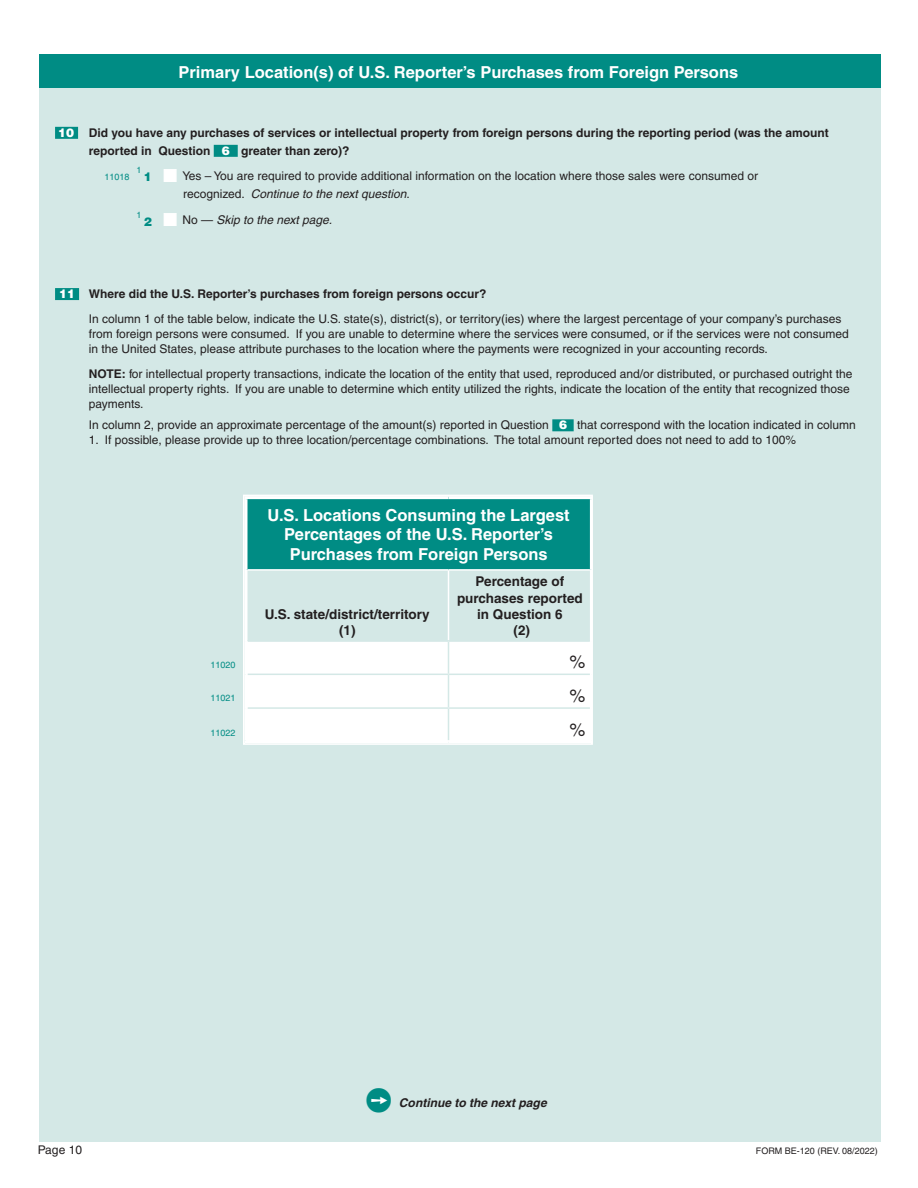
<style>
.page{position:relative;width:918px;height:1188px;background:#fff}
.page>*{position:absolute;margin:0;border:0;box-sizing:border-box;transform-origin:0 0}
.t1{font:30px "MS P Gothic";color:#008c84}
.t2{font:18px "Helvetica";color:#231f20}
.t3{font:700 16.5px/19.5px "Helvetica";color:#fff;text-align:center}
.t4{font:700 13.5px/16.2px "Helvetica";color:#231f20;text-align:center}
.t5{font:12px/15px "Helvetica";color:#231f20}
.t6{font:700 12px/18px "Helvetica";color:#231f20}
.t7{font:italic 12px "Helvetica";color:#231f20}
.t8{font:italic 700 12px "Helvetica";color:#231f20}
.t9{font:900 12px "Helvetica";color:#008c84}
.t10{font:9px "Helvetica";color:#231f20}
.t11{font:9px "Helvetica";color:#008c84}
.t12{font:8.85px "Helvetica";color:#008c84}
.s1{font-weight:900;color:#fff}
.s2{color:#fff}
.s3{font-style:italic}
.s4{font-style:normal}
.s5{font-weight:700}
.s6{font-family:"MS P Gothic";font-weight:400;font-style:normal;font-size:21px;color:#fff}
</style>
<div class="page">
<div style="left:39px;top:74px;width:841px;height:1068px;background:#d4e8e6"></div>
<div style="left:39px;top:54px;width:841px;height:33px;background:#008c84"></div>
<div style="left:55px;top:127px;width:23px;height:12px;background:#008c84"></div>
<div style="left:214px;top:145px;width:24px;height:12px;background:#008c84"></div>
<div style="left:55px;top:288px;width:24px;height:12px;background:#008c84"></div>
<div style="left:552px;top:419px;width:22px;height:12px;background:#008c84"></div>
<div style="left:246px;top:498px;width:345px;height:72px;background:#008c84"></div>
<div style="left:248px;top:642px;width:342px;height:98px;background:#fff"></div>
<hr style="left:448px;top:571px;width:1px;height:69px;background:#fff">
<hr style="left:244px;top:496px;width:204px;height:3px;background:#fff">
<svg style="left:246px;top:499px;width:2px;height:71px"></svg>
<hr style="left:448px;top:496px;width:145px;height:3px;background:#fff">
<hr style="left:248px;top:569px;width:200px;height:2px;background:#fff">
<hr style="left:448px;top:569px;width:142px;height:2px;background:#fff">
<svg style="left:246px;top:570px;width:2px;height:71px"></svg>
<hr style="left:448px;top:642px;width:1px;height:32px;background:#d4e8e6">
<hr style="left:248px;top:674px;width:200px;height:1px;background:#d4e8e6">
<hr style="left:448px;top:674px;width:142px;height:1px;background:#d4e8e6">
<hr style="left:448px;top:675px;width:1px;height:32px;background:#d4e8e6">
<hr style="left:248px;top:707px;width:200px;height:2px;background:#d4e8e6">
<hr style="left:448px;top:709px;width:1px;height:31px;background:#d4e8e6">
<hr style="left:244px;top:641px;width:4px;height:33px;background:#fff">
<hr style="left:244px;top:674px;width:4px;height:34px;background:#fff">
<hr style="left:244px;top:708px;width:4px;height:32px;background:#fff">
<hr style="left:244px;top:740px;width:204px;height:3px;background:#fff">
<hr style="left:448px;top:740px;width:145px;height:3px;background:#fff">
<hr style="left:448px;top:707px;width:142px;height:2px;background:#d4e8e6">
<div style="left:243px;top:495px;width:350px;height:250px;border:2px solid #fff"></div>
<p class="t3" style="left:179px;top:62px;width:561px">Primary Location(s) of U.S. Reporter’s Purchases from Foreign Persons</p>
<p class="t6" style="left:89px;top:124px;width:742px;text-indent:-31px"><span class="s1">10</span> Did you have any purchases of services or intellectual property from foreign persons during the reporting period (was the amount reported in Question <span class="s1">6</span> greater than zero)?</p>
<p class="t5" style="left:183px;top:166px;width:576px;line-height:18px;text-indent:-20px"><span class="s2">■</span> Yes – You are required to provide additional information on the location where those sales were consumed or recognized. <span class="s3">Continue to the next question</span>.</p>
<p class="t7" style="left:163px;top:213px;width:171px"><span class="s2">■</span> <span class="s4">No —</span> Skip to the next page.</p>
<p class="t12" style="left:136px;top:165px;width:6px">1</p>
<p class="t9" style="left:144px;top:169px;width:10px">1</p>
<p class="t11" style="left:104px;top:172px;width:27px">11018</p>
<p class="t12" style="left:136px;top:210px;width:6px">1</p>
<p class="t9" style="left:144px;top:214px;width:10px">2</p>
<p class="t6" style="left:59px;top:285px;width:429px"><span class="s1">11</span> Where did the U.S. Reporter’s purchases from foreign persons occur?</p>
<p class="t5" style="left:89px;top:311px;width:762px">In column 1 of the table below, indicate the U.S. state(s), district(s), or territory(ies) where the largest percentage of your company’s purchases from foreign persons were consumed. If you are unable to determine where the services were consumed, or if the services were not consumed in the United States, please attribute purchases to the location where the payments were recognized in your accounting records.</p>
<p class="t5" style="left:89px;top:366px;width:765px"><span class="s5">NOTE:</span> for intellectual property transactions, indicate the location of the entity that used, reproduced and/or distributed, or purchased outright the intellectual property rights. If you are unable to determine which entity utilized the rights, indicate the location of the entity that recognized those payments.</p>
<p class="t5" style="left:89px;top:418px;width:768px">In column 2, provide an approximate percentage of the amount(s) reported in Question <span class="s1">6</span> that correspond with the location indicated in column</p>
<p class="t5" style="left:89px;top:433px;width:709px">1. If possible, please provide up to three location/percentage combinations. The total amount reported does not need to add to 100%</p>
<p class="t11" style="left:211px;top:660px;width:27px">11020</p>
<p class="t11" style="left:211px;top:692px;width:27px">11021</p>
<p class="t11" style="left:211px;top:728px;width:27px">11022</p>
<p class="t3" style="left:268px;top:505px;width:304px">U.S. Locations Consuming the Largest<br>Percentages of the U.S. Reporter’s<br>Purchases from Foreign Persons</p>
<p class="t4" style="left:265px;top:606px;width:166px">U.S. state/district/territory (1)</p>
<p class="t4" style="left:457px;top:573px;width:127px">Percentage of purchases reported in Question 6</p>
<p class="t4" style="left:514px;top:622px;width:18px">(2)</p>
<p class="t2" style="left:569px;top:652px;width:18px">%</p>
<p class="t2" style="left:569px;top:685px;width:18px">%</p>
<p class="t2" style="left:569px;top:719px;width:18px">%</p>
<p class="t1" style="left:364px;top:1085px;width:31px">●</p>
<p class="t8" style="left:369px;top:1095px;width:179px"><span class="s6">➙</span> Continue to the next page</p>
<p class="t5" style="left:38px;top:1142px;width:46px">Page 10</p>
<p class="t10" style="left:756px;top:1146px;width:123px">FORM BE-120 (REV. 08/2022)</p>
</div>
